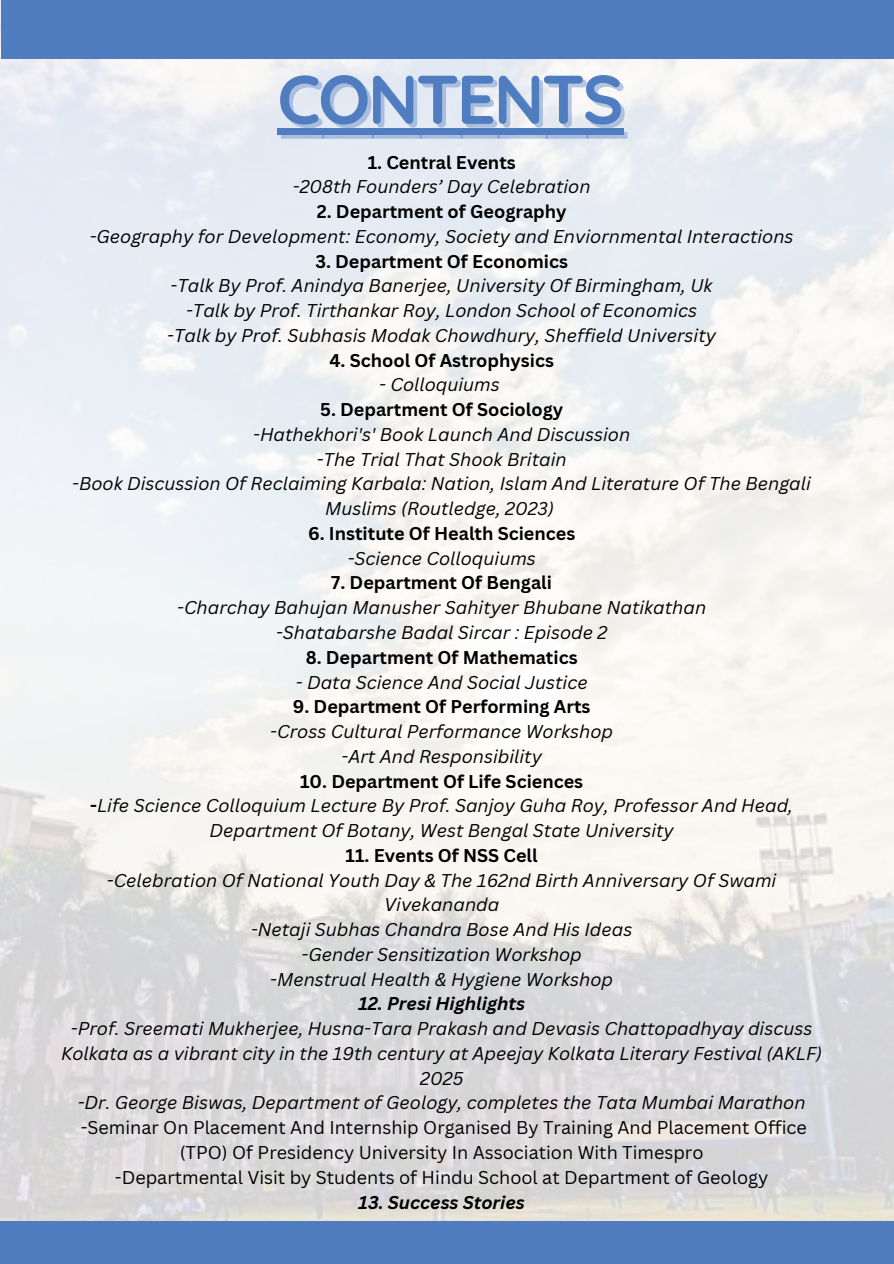
<style>
.page{position:relative;width:894px;height:1264px;background:#fff}
.page>*{position:absolute;margin:0;border:0;box-sizing:border-box;transform-origin:0 0}
.t1{font:700 68.7px "Quicksand";letter-spacing:-.035em;color:#507cc0}
.t2{font:italic 18px/24.8px "Canva Sans";color:#000;text-align:center}
.t3{font:700 18px "Canva Sans";color:#000}
.t4{font:18px/24.8px "Canva Sans";color:#000;text-align:center}
.t5{font:italic 700 18px "Canva Sans";color:#000}
.s1{font-weight:700;font-style:normal}
</style>
<div class="page">
<img style="left:0;top:0;width:893px;height:1221px">
<div style="left:0;top:1221px;width:893px;height:42px;background:#507cc0"></div>
<div style="left:277px;top:128px;width:43px;height:7px;background:#507cc0"></div>
<div style="left:318px;top:128px;width:52px;height:7px;background:#507cc0"></div>
<div style="left:368px;top:128px;width:50px;height:7px;background:#507cc0"></div>
<div style="left:416px;top:128px;width:43px;height:7px;background:#507cc0"></div>
<div style="left:456px;top:128px;width:40px;height:7px;background:#507cc0"></div>
<div style="left:493px;top:128px;width:51px;height:7px;background:#507cc0"></div>
<div style="left:541px;top:128px;width:43px;height:7px;background:#507cc0"></div>
<div style="left:582px;top:128px;width:41px;height:7px;background:#507cc0"></div>
<div style="left:2px;top:0;width:891px;height:59px;background:#507cc0"></div>
<p class="t1" style="left:277px;top:55px;width:347px">CONTENTS</p>
<p class="t3" style="left:367px;top:149px;width:150px">1. Central Events</p>
<p class="t2" style="left:293px;top:174px;width:299px">-208th Founders’ Day Celebration</p>
<p class="t3" style="left:316px;top:199px;width:251px">2. Department of Geography</p>
<p class="t2" style="left:90px;top:223px;width:705px">-Geography for Development: Economy, Society and Enviornmental Interactions</p>
<p class="t3" style="left:315px;top:248px;width:254px">3. Department Of Economics</p>
<p class="t2" style="left:171px;top:273px;width:543px">-Talk By Prof. Anindya Banerjee, University Of Birmingham, Uk</p>
<p class="t2" style="left:186px;top:298px;width:512px">-Talk by Prof. Tirthankar Roy, London School of Economics</p>
<p class="t2" style="left:167px;top:322px;width:550px">-Talk by Prof. Subhasis Modak Chowdhury, Sheffield University</p>
<p class="t3" style="left:329px;top:347px;width:226px">4. School Of Astrophysics</p>
<p class="t2" style="left:379px;top:372px;width:122px">- Colloquiums</p>
<p class="t3" style="left:320px;top:397px;width:244px">5. Department Of Sociology</p>
<p class="t2" style="left:253px;top:421px;width:378px">-Hathekhori's' Book Launch And Discussion</p>
<p class="t2" style="left:317px;top:446px;width:251px">-The Trial That Shook Britain</p>
<p class="t2" style="left:72px;top:471px;width:740px">-Book Discussion Of Reclaiming Karbala: Nation, Islam And Literature Of The Bengali<br>Muslims (Routledge, 2023)</p>
<p class="t3" style="left:308px;top:520px;width:269px">6. Institute Of Health Sciences</p>
<p class="t2" style="left:347px;top:545px;width:190px">-Science Colloquiums</p>
<p class="t3" style="left:331px;top:570px;width:222px">7. Department Of Bengali</p>
<p class="t2" style="left:177px;top:595px;width:530px">-Charchay Bahujan Manusher Sahityer Bhubane Natikathan</p>
<p class="t2" style="left:276px;top:619px;width:333px">-Shatabarshe Badal Sircar : Episode 2</p>
<p class="t3" style="left:305px;top:644px;width:273px">8. Department Of Mathematics</p>
<p class="t2" style="left:296px;top:669px;width:293px">- Data Science And Social Justice</p>
<p class="t3" style="left:293px;top:694px;width:299px">9. Department Of Performing Arts</p>
<p class="t2" style="left:270px;top:718px;width:344px">-Cross Cultural Performance Workshop</p>
<p class="t2" style="left:341px;top:743px;width:202px">-Art And Responsibility</p>
<p class="t3" style="left:300px;top:768px;width:284px">10. Department Of Life Sciences</p>
<p class="t2" style="left:90px;top:793px;width:704px"><span class="s1">-</span>Life Science Colloquium Lecture By Prof. Sanjoy Guha Roy, Professor And Head,<br>Department Of Botany, West Bengal State University</p>
<p class="t3" style="left:345px;top:842px;width:193px">11. Events Of NSS Cell</p>
<p class="t2" style="left:107px;top:867px;width:670px">-Celebration Of National Youth Day &amp; The 162nd Birth Anniversary Of Swami<br>Vivekananda</p>
<p class="t2" style="left:251px;top:916px;width:383px">-Netaji Subhas Chandra Bose And His Ideas</p>
<p class="t2" style="left:301px;top:941px;width:281px">-Gender Sensitization Workshop</p>
<p class="t2" style="left:270px;top:966px;width:344px">-Menstrual Health &amp; Hygiene Workshop</p>
<p class="t5" style="left:358px;top:991px;width:168px">12. Presi Highlights</p>
<p class="t2" style="left:61px;top:1015px;width:762px">-Prof. Sreemati Mukherjee, Husna-Tara Prakash and Devasis Chattopadhyay discuss<br>Kolkata as a vibrant city in the 19th century at Apeejay Kolkata Literary Festival (AKLF)<br>2025</p>
<p class="t2" style="left:78px;top:1090px;width:729px">-Dr. George Biswas, Department of Geology, completes the Tata Mumbai Marathon</p>
<p class="t4" style="left:81px;top:1114px;width:727px">-Seminar On Placement And Internship Organised By Training And Placement Office (TPO) Of Presidency University In Association With Timespro<br>-Departmental Visit by Students of Hindu School at Department of Geology</p>
<p class="t5" style="left:358px;top:1189px;width:168px">13. Success Stories</p>
</div>
